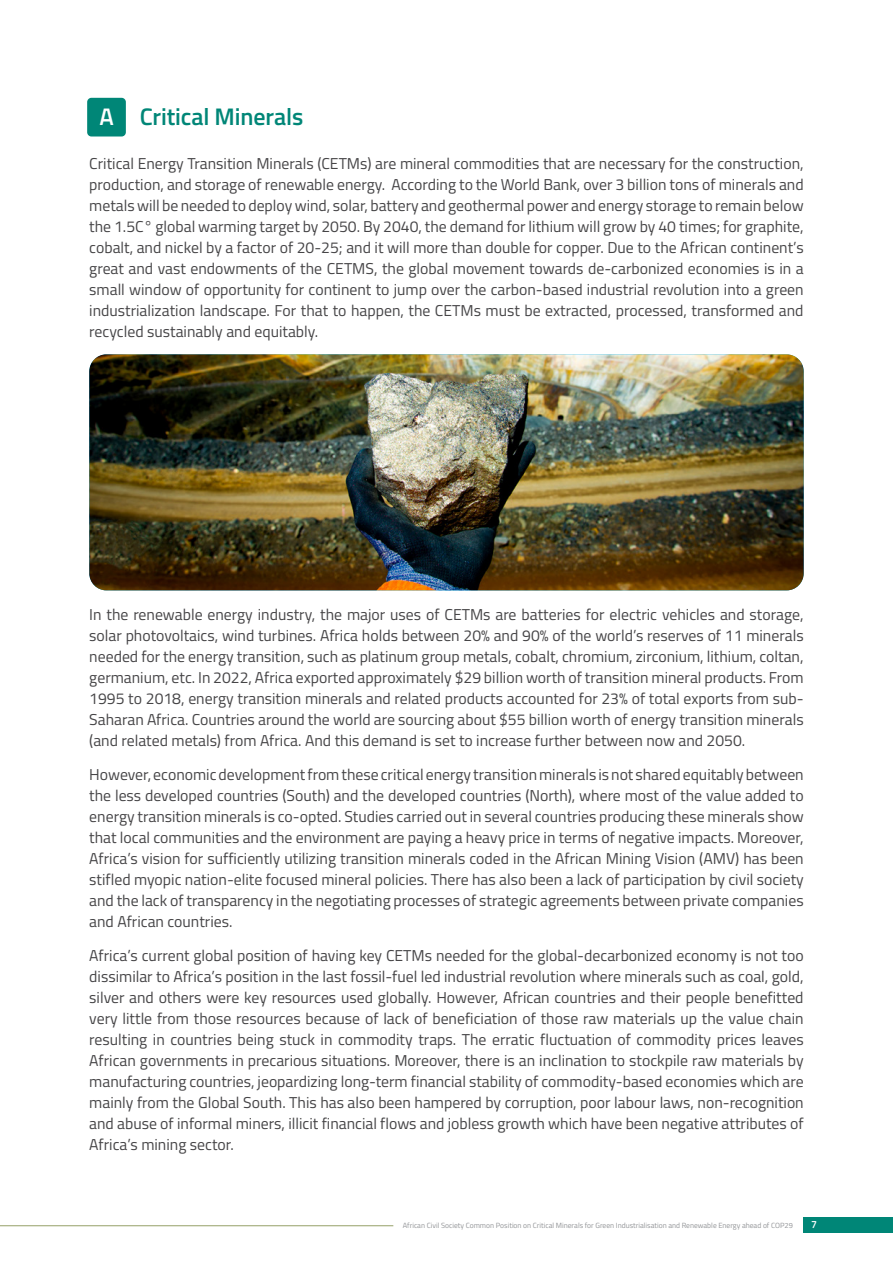
<style>
.page{position:relative;width:893px;height:1263px;background:#fff}
.page>*{position:absolute;margin:0;border:0;box-sizing:border-box;transform-origin:0 0}
.t1{font:600 24px "Titillium Web";letter-spacing:-.005em;color:#008677}
.t2{font:15.75px/21px "Titillium Web";color:#464547;text-align:justify}
.t3{font:600 10.5px "Titillium Web";color:#fff}
.t4{font:7.5px "Titillium Web";color:#939598}
.s1{color:#fff}
</style>
<div class="page">
<hr style="left:0;top:1225px;width:393px;height:1px;background:#95a068">
<div style="left:804px;top:1217px;width:89px;height:15px;background:#008677"></div>
<div style="left:87px;top:98px;width:39px;height:38px;background:#008677;border-radius:4px"></div>
<img style="left:89px;top:354px;width:715px;height:236px">
<h1 class="t1" style="left:100px;top:99px;width:205px"><span class="s1">A</span> Critical Minerals</h1>
<p class="t2" style="left:89px;top:153px;width:716px">Critical Energy Transition Minerals (CETMs) are mineral commodities that are necessary for the construction, production, and storage of renewable energy. According to the World Bank, over 3 billion tons of minerals and metals will be needed to deploy wind, solar, battery and geothermal power and energy storage to remain below the 1.5C° global warming target by 2050. By 2040, the demand for lithium will grow by 40 times; for graphite, cobalt, and nickel by a factor of 20-25; and it will more than double for copper. Due to the African continent’s great and vast endowments of the CETMS, the global movement towards de-carbonized economies is in a small window of opportunity for continent to jump over the carbon-based industrial revolution into a green industrialization landscape. For that to happen, the CETMs must be extracted, processed, transformed and recycled sustainably and equitably.</p>
<p class="t2" style="left:89px;top:603px;width:716px">In the renewable energy industry, the major uses of CETMs are batteries for electric vehicles and storage, solar photovoltaics, wind turbines. Africa holds between 20% and 90% of the world’s reserves of 11 minerals needed for the energy transition, such as platinum group metals, cobalt, chromium, zirconium, lithium, coltan, germanium, etc. In 2022, Africa exported approximately $29 billion worth of transition mineral products. From 1995 to 2018, energy transition minerals and related products accounted for 23% of total exports from sub-Saharan Africa. Countries around the world are sourcing about $55 billion worth of energy transition minerals (and related metals) from Africa. And this demand is set to increase further between now and 2050.</p>
<p class="t2" style="left:89px;top:763px;width:716px">However, economic development from these critical energy transition minerals is not shared equitably between the less developed countries (South) and the developed countries (North), where most of the value added to energy transition minerals is co-opted. Studies carried out in several countries producing these minerals show that local communities and the environment are paying a heavy price in terms of negative impacts. Moreover, Africa’s vision for sufficiently utilizing transition minerals coded in the African Mining Vision (AMV) has been stifled myopic nation-elite focused mineral policies. There has also been a lack of participation by civil society and the lack of transparency in the negotiating processes of strategic agreements between private companies and African countries.</p>
<p class="t2" style="left:89px;top:944px;width:716px">Africa’s current global position of having key CETMs needed for the global-decarbonized economy is not too dissimilar to Africa’s position in the last fossil-fuel led industrial revolution where minerals such as coal, gold, silver and others were key resources used globally. However, African countries and their people benefitted very little from those resources because of lack of beneficiation of those raw materials up the value chain resulting in countries being stuck in commodity traps. The erratic fluctuation of commodity prices leaves African governments in precarious situations. Moreover, there is an inclination to stockpile raw materials by manufacturing countries, jeopardizing long-term financial stability of commodity-based economies which are mainly from the Global South. This has also been hampered by corruption, poor labour laws, non-recognition and abuse of informal miners, illicit financial flows and jobless growth which have been negative attributes of Africa’s mining sector.</p>
<p class="t4" style="left:403px;top:1219px;width:391px">African Civil Society Common Position on Critical Minerals for Green Industrialisation and Renewable Energy ahead of COP29</p>
<p class="t3" style="left:811px;top:1217px;width:7px">7</p>
</div>
